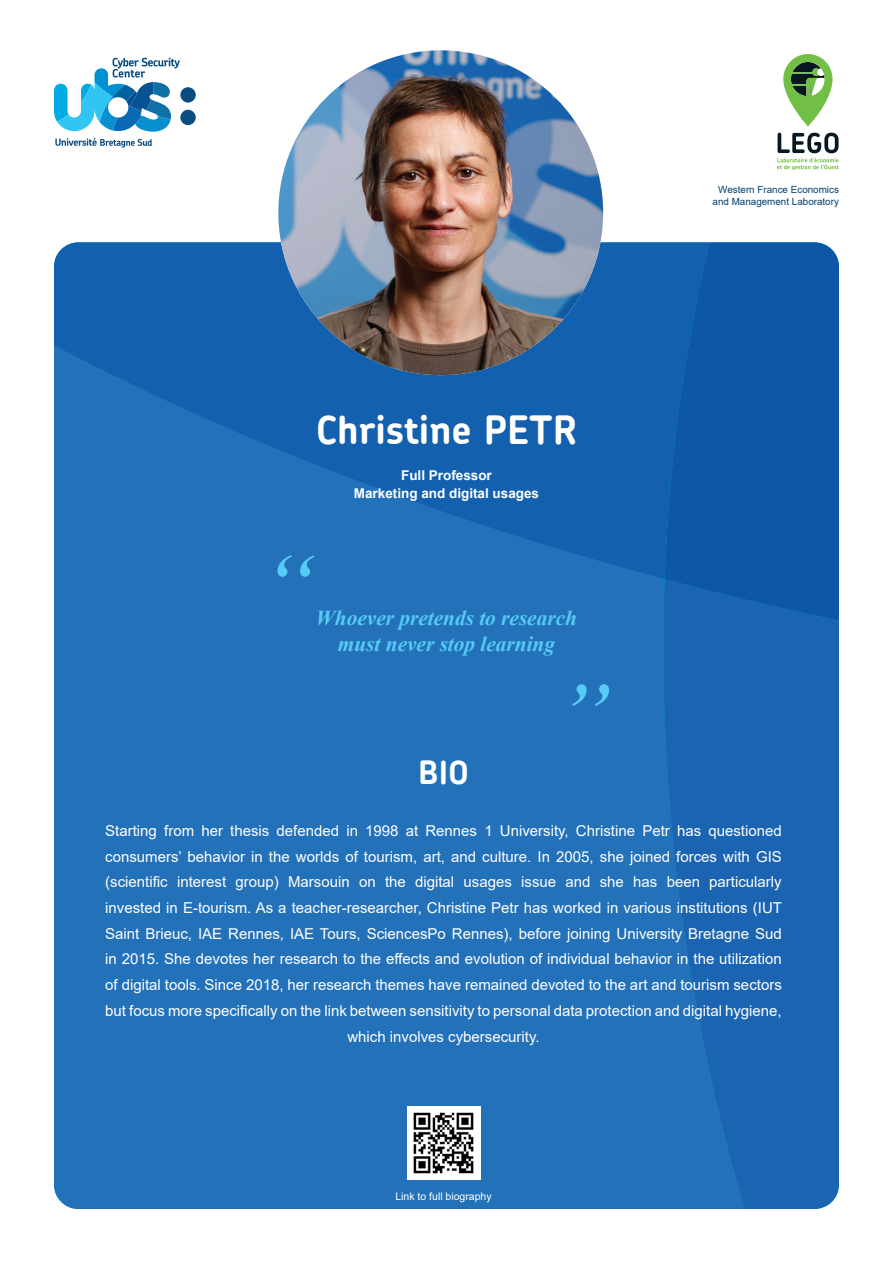
<style>
.page{position:relative;width:893px;height:1263px;background:#fff}
.page>*{position:absolute;margin:0;border:0;box-sizing:border-box;transform-origin:0 0}
.t1{font:700 39px "Chevin";color:#fff}
.t2{font:700 32.1px "Chevin";color:#fff}
.t3{font:italic 700 21.3px/25.5px "Times New Roman";color:#56cbf5;text-align:center}
.t4{font:15px/25.8px "Arial";color:#fff;text-align:center}
.t5{font:700 13.5px/18px "Arial";color:#fff;text-align:center}
.t6{font:10.5px "Arial";color:#fff}
.t7{font:9.9px/11.9px "Arial";color:#004071;text-align:center}
</style>
<div class="page">
<div style="left:54px;top:579px;width:607px;height:630px;background:#2371b9"></div>
<svg style="left:54px;top:242px;width:607px;height:337px;background:#1866b2"></svg>
<svg style="left:661px;top:242px;width:178px;height:967px;background:#1c66b2"></svg>
<svg style="left:665px;top:242px;width:174px;height:429px;background:#1059a9"></svg>
<img style="left:278px;top:50px;width:325px;height:325px;border-radius:162px">
<svg style="left:277px;top:555px;width:38px;height:22px"></svg>
<svg style="left:572px;top:684px;width:37px;height:22px"></svg>
<svg style="left:777px;top:54px;width:62px;height:116px"></svg>
<div style="left:180px;top:87px;width:16px;height:16px;background:#0a4d80;border-radius:50%"></div>
<div style="left:180px;top:110px;width:16px;height:15px;background:#0a4d80;border-radius:50%"></div>
<svg style="left:55px;top:138px;width:97px;height:10px"></svg>
<svg style="left:54px;top:58px;width:126px;height:74px"></svg>
<div style="left:407px;top:1106px;width:73px;height:74px;background:#fff"></div>
<img style="left:413px;top:1112px;width:61px;height:62px">
<p class="t1" style="left:316px;top:404px;width:262px">Christine PETR</p>
<p class="t5" style="left:354px;top:466px;width:187px">Full Professor<br>Marketing and digital usages</p>
<p class="t3" style="left:316px;top:604px;width:262px">Whoever pretends to research must never stop learning</p>
<p class="t2" style="left:418px;top:752px;width:52px">BIO</p>
<p class="t7" style="left:713px;top:184px;width:128px">Western France Economics and Management Laboratory</p>
<p class="t4" style="left:105px;top:817px;width:678px">Starting from her thesis defended in 1998 at Rennes 1 University, Christine Petr has questioned consumers’ behavior in the worlds of tourism, art, and culture. In 2005, she joined forces with GIS (scientific interest group) Marsouin on the digital usages issue and she has been particularly invested in E-tourism. As a teacher-researcher, Christine Petr has worked in various institutions (IUT Saint Brieuc, IAE Rennes, IAE Tours, SciencesPo Rennes), before joining University Bretagne Sud in 2015. She devotes her research to the effects and evolution of individual behavior in the utilization of digital tools. Since 2018, her research themes have remained devoted to the art and tourism sectors but focus more specifically on the link between sensitivity to personal data protection and digital hygiene, which involves cybersecurity.</p>
<p class="t6" style="left:395px;top:1189px;width:98px">Link to full biography</p>
</div>
